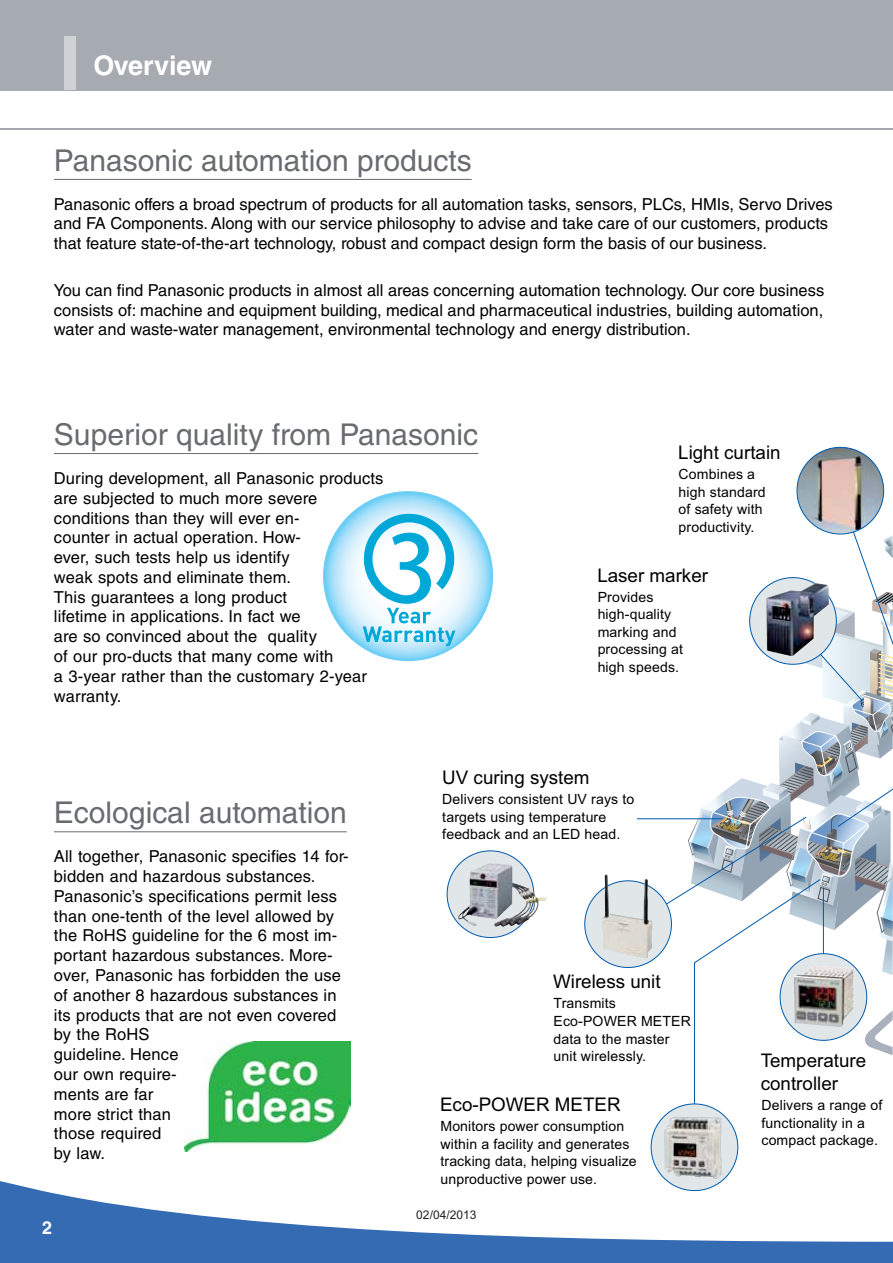
<style>
.page{position:relative;width:893px;height:1263px;background:#fff}
.page>*{position:absolute;margin:0;border:0;box-sizing:border-box;transform-origin:0 0}
.t1{font:30px "Helvetica LT Std";color:#686b70}
.t2{font:700 27px "Helvetica LT Std";color:#fff}
.t3{font:18.75px/23.5px "Arial";color:#000}
.t4{font:700 18px "Helvetica LT Std";color:#fff}
.t5{font:16.5px/19.8px "Helvetica LT Std";letter-spacing:.01em;color:#000}
.t6{font:14.1px/17.5px "Arial";letter-spacing:.01em;color:#000}
.t7{font:12px "Arial";color:#231f20}
</style>
<div class="page">
<div style="left:0;top:0;width:893px;height:90px;background:#a6aab1"></div>
<div style="left:64px;top:36px;width:12px;height:54px;background:#cfd2d4"></div>
<hr style="left:0;top:128px;width:893px;height:2px;background:#a6aab0">
<svg style="left:0;top:1179px;width:893px;height:84px"></svg>
<svg style="left:447px;top:851px;width:87px;height:87px;background:#b2b9c1"></svg>
<div style="left:585px;top:881px;width:86px;height:86px;background:#e1e6e9;border-radius:50%"></div>
<div style="left:651px;top:1104px;width:87px;height:87px;background:#e1e6e9;border-radius:50%"></div>
<hr style="left:637px;top:818px;width:86px;height:1px;background:#005bab">
<svg style="left:665px;top:534px;width:228px;height:571px"></svg>
<img style="left:766px;top:583px;width:56px;height:73px">
<img style="left:798px;top:447px;width:86px;height:87px">
<img style="left:458px;top:863px;width:31px;height:63px">
<img style="left:602px;top:874px;width:50px;height:84px">
<img style="left:664px;top:1117px;width:57px;height:62px">
<img style="left:794px;top:966px;width:61px;height:61px">
<hr style="left:54px;top:179px;width:418px;height:1px;background:#686b70">
<hr style="left:54px;top:453px;width:424px;height:1px;background:#686b70">
<hr style="left:54px;top:831px;width:293px;height:1px;background:#686b70">
<img style="left:185px;top:1042px;width:166px;height:109px">
<svg style="left:323px;top:491px;width:170px;height:170px;background:#afe2f9"></svg>
<svg style="left:363px;top:514px;width:92px;height:132px"></svg>
<h2 class="t2" style="left:94px;top:56px;width:120px">Overview</h2>
<h1 class="t1" style="left:54px;top:149px;width:419px">Panasonic automation products</h1>
<p class="t5" style="left:54px;top:195px;width:780px">Panasonic offers a broad spectrum of products for all automation tasks, sensors, PLCs, HMIs, Servo Drives and FA Components. Along with our service philosophy to advise and take care of our customers, products that feature state-of-the-art technology, robust and compact design form the basis of our business.</p>
<p class="t5" style="left:54px;top:282px;width:772px;text-align:justify">You can find Panasonic products in almost all areas concerning automation technology. Our core business consists of: machine and equipment building, medical and pharmaceutical industries, building automation, water and waste-water management, environmental technology and energy distribution.</p>
<h1 class="t1" style="left:54px;top:423px;width:426px">Superior quality from Panasonic</h1>
<p class="t5" style="left:54px;top:470px;width:331px">During development, all Panasonic products are subjected to much more severe conditions than they will ever en-<br>counter in actual operation. How-<br>ever, such tests help us identify<br>weak spots and eliminate them.<br>This guarantees a long product<br>lifetime in applications. In fact we<br>are so convinced about the quality<br>of our pro-ducts that many come with<br>a 3-year rather than the customary 2-year warranty.</p>
<p class="t3" style="left:678px;top:442px;width:104px">Light curtain</p>
<p class="t6" style="left:678px;top:467px;width:89px">Combines a high standard of safety with productivity.</p>
<p class="t3" style="left:597px;top:565px;width:112px">Laser marker</p>
<p class="t6" style="left:598px;top:589px;width:87px">Provides high-quality marking and processing at high speeds.</p>
<p class="t3" style="left:442px;top:768px;width:149px">UV curing system</p>
<h1 class="t1" style="left:54px;top:801px;width:294px">Ecological automation</h1>
<p class="t5" style="left:54px;top:848px;width:296px">All together, Panasonic specifies 14 for&shy;bidden and hazardous substances.<br>Panasonic’s specifications permit less than one-tenth of the level allowed by the RoHS guideline for the 6 most im&shy;portant hazardous substances. More&shy;over, Panasonic has forbidden the use of another 8 hazardous substances in its products that are not even covered by the RoHS<br>guideline. Hence<br>our own require-<br>ments are far<br>more strict than<br>those required<br>by law.</p>
<p class="t4" style="left:42px;top:1221px;width:12px">2</p>
<p class="t6" style="left:442px;top:792px;width:194px">Delivers consistent UV rays to targets using temperature feedback and an LED head.</p>
<p class="t3" style="left:553px;top:972px;width:109px">Wireless unit</p>
<p class="t6" style="left:553px;top:996px;width:139px">Transmits<br>Eco-POWER METER data to the master unit wirelessly.</p>
<p class="t3" style="left:440px;top:1095px;width:182px">Eco-POWER METER</p>
<p class="t6" style="left:440px;top:1119px;width:198px">Monitors power consumption within a facility and generates tracking data, helping visualize unproductive power use.</p>
<p class="t7" style="left:416px;top:1208px;width:62px">02/04/2013</p>
<p class="t3" style="left:761px;top:1050px;width:107px">Temperature controller</p>
<p class="t6" style="left:761px;top:1098px;width:122px">Delivers a range of functionality in a compact package.</p>
</div>
